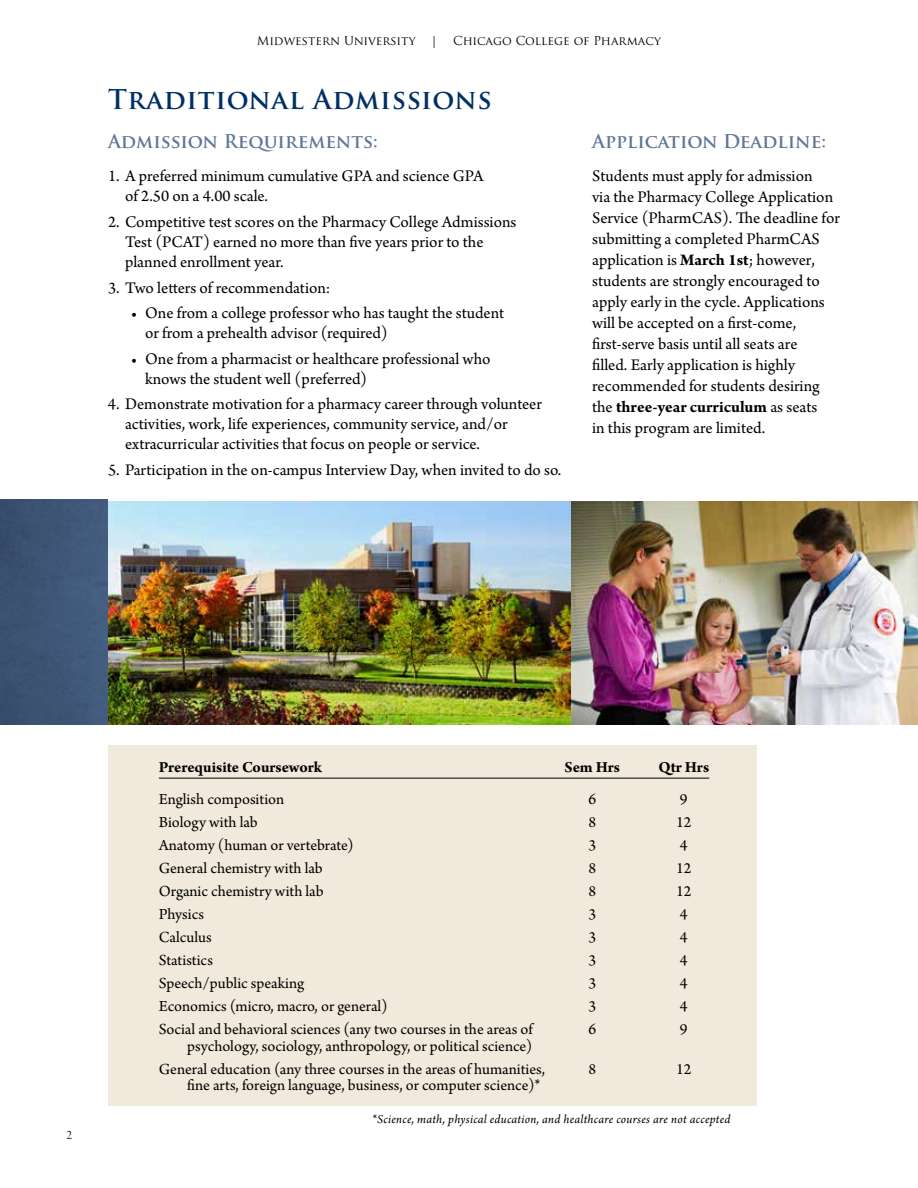
<style>
.page{position:relative;width:918px;height:1188px;background:#fff}
.page>*{position:absolute;margin:0;border:0;box-sizing:border-box;transform-origin:0 0}
.t1{font:700 26.55px "Trajan Pro";letter-spacing:.025em;color:#002f65}
.t2{font:700 18.6px "Trajan Pro";color:#607697}
.t3{font:17.1px/21px "Arno Pro";color:#000}
.t4{font:16.2px/23px "Arno Pro";color:#000}
.t5{font:700 16.2px "Arno Pro";letter-spacing:-.005em;color:#000}
.t6{font:13.5px "Arno Pro Light Display";color:#000}
.t7{font:italic 12.9px "Arno Pro";letter-spacing:.02em;color:#000}
.t8{font:12px "Trajan Pro";color:#000}
.s1{font-weight:700}
</style>
<div class="page">
<img style="left:570px;top:501px;width:348px;height:224px">
<div style="left:108px;top:745px;width:648px;height:361px;background:#f1e9dc"></div>
<hr style="left:159px;top:778px;width:550px;height:1px;background:#000">
<img style="left:0;top:500px;width:570px;height:225px">
<p class="t8" style="left:257px;top:33px;width:160px">Midwestern University</p>
<p class="t8" style="left:431px;top:33px;width:8px">|</p>
<p class="t8" style="left:453px;top:33px;width:210px">Chicago College of Pharmacy</p>
<h1 class="t1" style="left:108px;top:83px;width:385px">Traditional Admissions</h1>
<p class="t2" style="left:108px;top:129px;width:271px">Admission Requirements:</p>
<p class="t3" style="left:125px;top:167px;width:360px;line-height:20px;text-indent:-17px">1. A preferred minimum cumulative GPA and science GPA of 2.50 on a 4.00 scale.</p>
<p class="t3" style="left:125px;top:213px;width:393px;line-height:20px;text-indent:-17px">2. Competitive test scores on the Pharmacy College Admissions<br>Test (PCAT) earned no more than five years prior to the planned enrollment year.</p>
<p class="t3" style="left:108px;top:278px;width:224px">3. Two letters of recommendation:</p>
<p class="t3" style="left:145px;top:304px;width:361px;line-height:20px;text-indent:-14px">• One from a college professor who has taught the student or from a prehealth advisor (required)</p>
<p class="t3" style="left:145px;top:350px;width:347px;line-height:20px;text-indent:-14px">• One from a pharmacist or healthcare professional who knows the student well (preferred)</p>
<p class="t3" style="left:125px;top:395px;width:418px;line-height:20px;text-indent:-17px">4. Demonstrate motivation for a pharmacy career through volunteer activities, work, life experiences, community service, and/or extracurricular activities that focus on people or service.</p>
<p class="t3" style="left:108px;top:460px;width:455px">5. Participation in the on-campus Interview Day, when invited to do so.</p>
<p class="t2" style="left:592px;top:129px;width:236px">Application Deadline:</p>
<p class="t3" style="left:592px;top:167px;width:249px">Students must apply for admission<br>via the Pharmacy College Application Service (PharmCAS). The deadline for submitting a completed PharmCAS application is <span class="s1">March 1st</span>; however, students are strongly encouraged to apply early in the cycle. Applications will be accepted on a first-come, first-serve basis until all seats are<br>filled. Early application is highly recommended for students desiring the <span class="s1">three-year curriculum</span> as seats<br>in this program are limited.</p>
<p class="t6" style="left:66px;top:1127px;width:7px">2</p>
<p class="t5" style="left:159px;top:758px;width:165px">Prerequisite Coursework</p>
<p class="t5" style="left:565px;top:758px;width:57px">Sem Hrs</p>
<p class="t5" style="left:658px;top:758px;width:52px">Qtr Hrs</p>
<p class="t4" style="left:159px;top:789px;width:127px">English composition</p>
<p class="t4" style="left:588px;top:789px;width:9px">6</p>
<p class="t4" style="left:680px;top:789px;width:9px">9</p>
<p class="t4" style="left:159px;top:812px;width:101px">Biology with lab</p>
<p class="t4" style="left:588px;top:812px;width:9px">8</p>
<p class="t4" style="left:676px;top:812px;width:17px">12</p>
<p class="t4" style="left:159px;top:835px;width:197px">Anatomy (human or vertebrate)</p>
<p class="t4" style="left:588px;top:835px;width:9px">3</p>
<p class="t4" style="left:680px;top:835px;width:9px">4</p>
<p class="t4" style="left:159px;top:858px;width:166px">General chemistry with lab</p>
<p class="t4" style="left:588px;top:858px;width:9px">8</p>
<p class="t4" style="left:676px;top:858px;width:17px">12</p>
<p class="t4" style="left:159px;top:881px;width:166px">Organic chemistry with lab</p>
<p class="t4" style="left:588px;top:881px;width:9px">8</p>
<p class="t4" style="left:676px;top:881px;width:17px">12</p>
<p class="t4" style="left:159px;top:904px;width:47px">Physics</p>
<p class="t4" style="left:588px;top:904px;width:9px">3</p>
<p class="t4" style="left:680px;top:904px;width:9px">4</p>
<p class="t4" style="left:159px;top:927px;width:54px">Calculus</p>
<p class="t4" style="left:588px;top:927px;width:9px">3</p>
<p class="t4" style="left:680px;top:927px;width:9px">4</p>
<p class="t4" style="left:159px;top:950px;width:56px">Statistics</p>
<p class="t4" style="left:588px;top:950px;width:9px">3</p>
<p class="t4" style="left:680px;top:950px;width:9px">4</p>
<p class="t4" style="left:159px;top:973px;width:147px">Speech/public speaking</p>
<p class="t4" style="left:588px;top:973px;width:9px">3</p>
<p class="t4" style="left:680px;top:973px;width:9px">4</p>
<p class="t4" style="left:159px;top:996px;width:230px">Economics (micro, macro, or general)</p>
<p class="t4" style="left:588px;top:996px;width:9px">3</p>
<p class="t4" style="left:680px;top:996px;width:9px">4</p>
<p class="t4" style="left:159px;top:1019px;width:375px">Social and behavioral sciences (any two courses in the areas of</p>
<p class="t4" style="left:588px;top:1019px;width:9px">6</p>
<p class="t4" style="left:680px;top:1019px;width:9px">9</p>
<p class="t4" style="left:159px;top:1035px;width:388px;text-indent:28px">psychology, sociology, anthropology, or political science)<br>General education (any three courses in the areas of humanities,</p>
<p class="t4" style="left:588px;top:1058px;width:9px">8</p>
<p class="t4" style="left:676px;top:1058px;width:17px">12</p>
<p class="t4" style="left:187px;top:1074px;width:355px">fine arts, foreign language, business, or computer science)*</p>
<p class="t7" style="left:372px;top:1111px;width:360px">*Science, math, physical education, and healthcare courses are not accepted</p>
</div>
